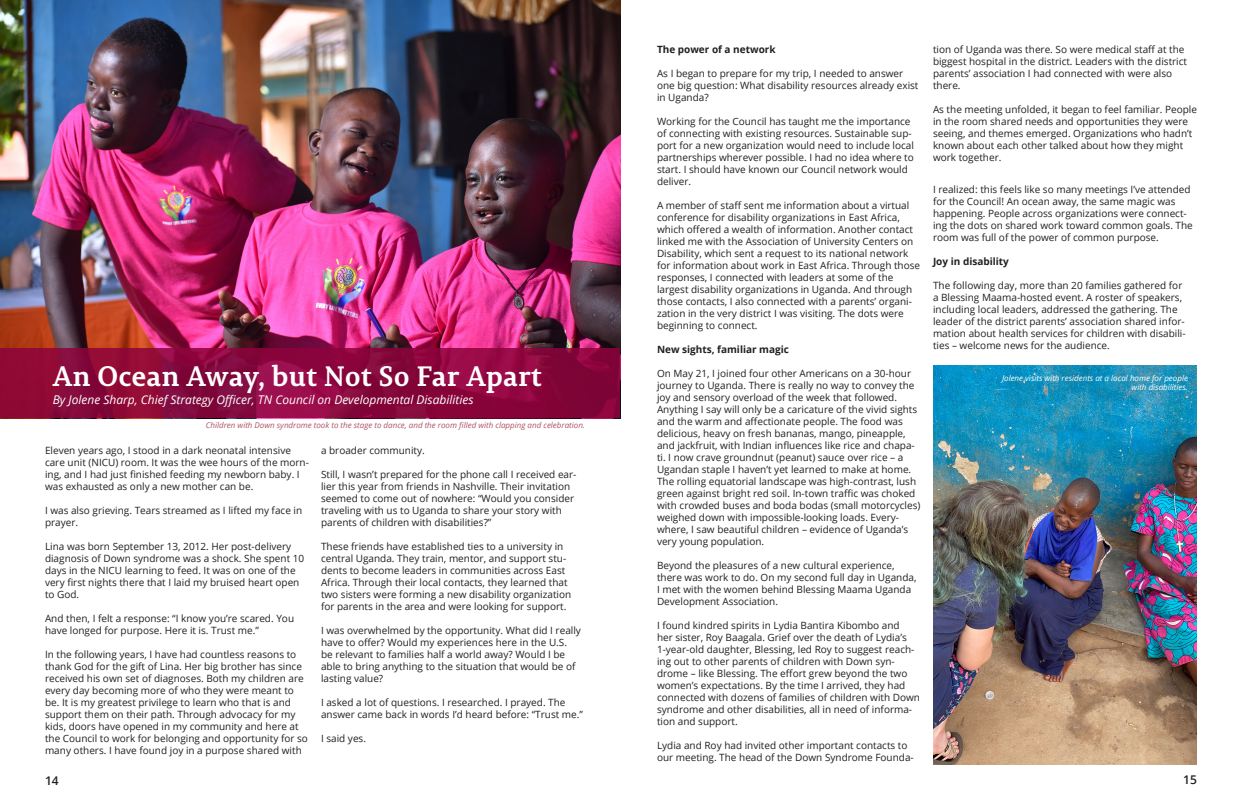
<style>
.page{position:relative;width:1242px;height:810px;background:#fff}
.page>*{position:absolute;margin:0;border:0;box-sizing:border-box;transform-origin:0 0}
.t1{font:700 28px "Permian Slab Serif Typeface";color:#fff}
.t2{font:italic 12px "Open Sans";color:#fff}
.t3{font:600 12px "Open Sans";color:#231f20}
.t4{font:10px/12px "Open Sans";color:#231f20}
.t5{font:700 10px "Open Sans";color:#231f20}
.t6{font:italic 8px "Open Sans";color:#ac5466}
.t7{font:italic 8px/9.6px "Open Sans";color:#fff;text-align:right}
</style>
<div class="page">
<img style="left:0;top:0;width:620px;height:349px">
<svg style="left:0;top:349px;width:620px;height:69px;background:#8b083c"></svg>
<img style="left:933px;top:365px;width:264px;height:399px">
<p class="t1" style="left:53px;top:353px;width:491px">An Ocean Away, but Not So Far Apart</p>
<p class="t2" style="left:53px;top:392px;width:422px">By Jolene Sharp, Chief Strategy Officer, TN Council on Developmental Disabilities</p>
<p class="t6" style="left:206px;top:419px;width:381px">Children with Down syndrome took to the stage to dance, and the room filled with clapping and celebration.</p>
<p class="t4" style="left:45px;top:445px;width:266px">Eleven years ago, I stood in a dark neonatal intensive care unit (NICU) room. It was the wee hours of the morn&shy;ing, and I had just finished feeding my newborn baby. I was exhausted as only a new mother can be.</p>
<p class="t4" style="left:45px;top:505px;width:259px">I was also grieving. Tears streamed as I lifted my face in prayer.</p>
<p class="t4" style="left:45px;top:541px;width:261px">Lina was born September 13, 2012. Her post-delivery diagnosis of Down syndrome was a shock. She spent 10 days in the NICU learning to feed. It was on one of the very first nights there that I laid my bruised heart open to God.</p>
<p class="t4" style="left:45px;top:613px;width:251px">And then, I felt a response: “I know you’re scared. You have longed for purpose. Here it is. Trust me.”</p>
<p class="t4" style="left:45px;top:649px;width:264px">In the following years, I have had countless reasons to thank God for the gift of Lina. Her big brother has since received his own set of diagnoses. Both my children are every day becoming more of who they were meant to be. It is my greatest privilege to learn who that is and support them on their path. Through advocacy for my kids, doors have opened in my community and here at the Council to work for belonging and opportunity for so many others. I have found joy in a purpose shared with</p>
<p class="t4" style="left:321px;top:445px;width:105px">a broader community.</p>
<p class="t4" style="left:321px;top:469px;width:257px">Still, I wasn’t prepared for the phone call I received ear&shy;lier this year from friends in Nashville. Their invitation seemed to come out of nowhere: “Would you consider traveling with us to Uganda to share your story with parents of children with disabilities?”</p>
<p class="t4" style="left:321px;top:541px;width:252px">These friends have established ties to a university in central Uganda. They train, mentor, and support stu&shy;dents to become leaders in communities across East Africa. Through their local contacts, they learned that two sisters were forming a new disability organization for parents in the area and were looking for support.</p>
<p class="t4" style="left:321px;top:625px;width:262px">I was overwhelmed by the opportunity. What did I really have to offer? Would my experiences here in the U.S. be relevant to families half a world away? Would I be able to bring anything to the situation that would be of lasting value?</p>
<p class="t4" style="left:321px;top:697px;width:264px">I asked a lot of questions. I researched. I prayed. The answer came back in words I’d heard before: “Trust me.”</p>
<p class="t4" style="left:321px;top:733px;width:47px">I said yes.</p>
<p class="t5" style="left:657px;top:42px;width:120px">The power of a network</p>
<p class="t4" style="left:657px;top:67px;width:263px">As I began to prepare for my trip, I needed to answer one big question: What disability resources already exist in Uganda?</p>
<p class="t4" style="left:657px;top:115px;width:259px">Working for the Council has taught me the importance of connecting with existing resources. Sustainable sup&shy;port for a new organization would need to include local partnerships wherever possible. I had no idea where to start. I should have known our Council network would deliver.</p>
<p class="t4" style="left:657px;top:199px;width:265px">A member of staff sent me information about a virtual conference for disability organizations in East Africa, which offered a wealth of information. Another contact linked me with the Association of University Centers on Disability, which sent a request to its national network for information about work in East Africa. Through those responses, I connected with leaders at some of the largest disability organizations in Uganda. And through those contacts, I also connected with a parents’ organi&shy;zation in the very district I was visiting. The dots were beginning to connect.</p>
<p class="t5" style="left:657px;top:342px;width:134px">New sights, familiar magic</p>
<p class="t4" style="left:657px;top:367px;width:265px">On May 21, I joined four other Americans on a 30-hour journey to Uganda. There is really no way to convey the joy and sensory overload of the week that followed.<br>Anything I say will only be a caricature of the vivid sights and the warm and affectionate people. The food was delicious, heavy on fresh bananas, mango, pineapple, and jackfruit, with Indian influences like rice and chapa&shy;ti. I now crave groundnut (peanut) sauce over rice – a Ugandan staple I haven’t yet learned to make at home.<br>The rolling equatorial landscape was high-contrast, lush green against bright red soil. In-town traffic was choked with crowded buses and boda bodas (small motorcycles) weighed down with impossible-looking loads. Every&shy;where, I saw beautiful children – evidence of Uganda’s very young population.</p>
<p class="t4" style="left:657px;top:559px;width:261px">Beyond the pleasures of a new cultural experience, there was work to do. On my second full day in Uganda, I met with the women behind Blessing Maama Uganda Development Association.</p>
<p class="t4" style="left:657px;top:619px;width:265px">I found kindred spirits in Lydia Bantira Kibombo and<br>her sister, Roy Baagala. Grief over the death of Lydia’s 1-year-old daughter, Blessing, led Roy to suggest reach&shy;ing out to other parents of children with Down syn&shy;drome – like Blessing. The effort grew beyond the two women’s expectations. By the time I arrived, they had connected with dozens of families of children with Down syndrome and other disabilities, all in need of informa&shy;tion and support.</p>
<p class="t4" style="left:657px;top:739px;width:258px">Lydia and Roy had invited other important contacts to our meeting. The head of the Down Syndrome Founda-</p>
<p class="t4" style="left:933px;top:43px;width:256px">tion of Uganda was there. So were medical staff at the biggest hospital in the district. Leaders with the district parents’ association I had connected with were also there.</p>
<p class="t4" style="left:933px;top:103px;width:266px">As the meeting unfolded, it began to feel familiar. People in the room shared needs and opportunities they were seeing, and themes emerged. Organizations who hadn’t known about each other talked about how they might work together.</p>
<p class="t4" style="left:933px;top:183px;width:261px">I realized: this feels like so many meetings I’ve attended for the Council! An ocean away, the same magic was happening. People across organizations were connect&shy;ing the dots on shared work toward common goals. The room was full of the power of common purpose.</p>
<p class="t5" style="left:933px;top:254px;width:77px">Joy in disability</p>
<p class="t4" style="left:933px;top:279px;width:254px">The following day, more than 20 families gathered for a Blessing Maama-hosted event. A roster of speakers, including local leaders, addressed the gathering. The leader of the district parents’ association shared infor&shy;mation about health services for children with disabili&shy;ties – welcome news for the audience.</p>
<p class="t7" style="left:1002px;top:373px;width:187px">Jolene visits with residents at a local home for people with disabilities.</p>
<p class="t3" style="left:45px;top:773px;width:15px">14</p>
<p class="t3" style="left:1183px;top:771px;width:15px">15</p>
</div>
